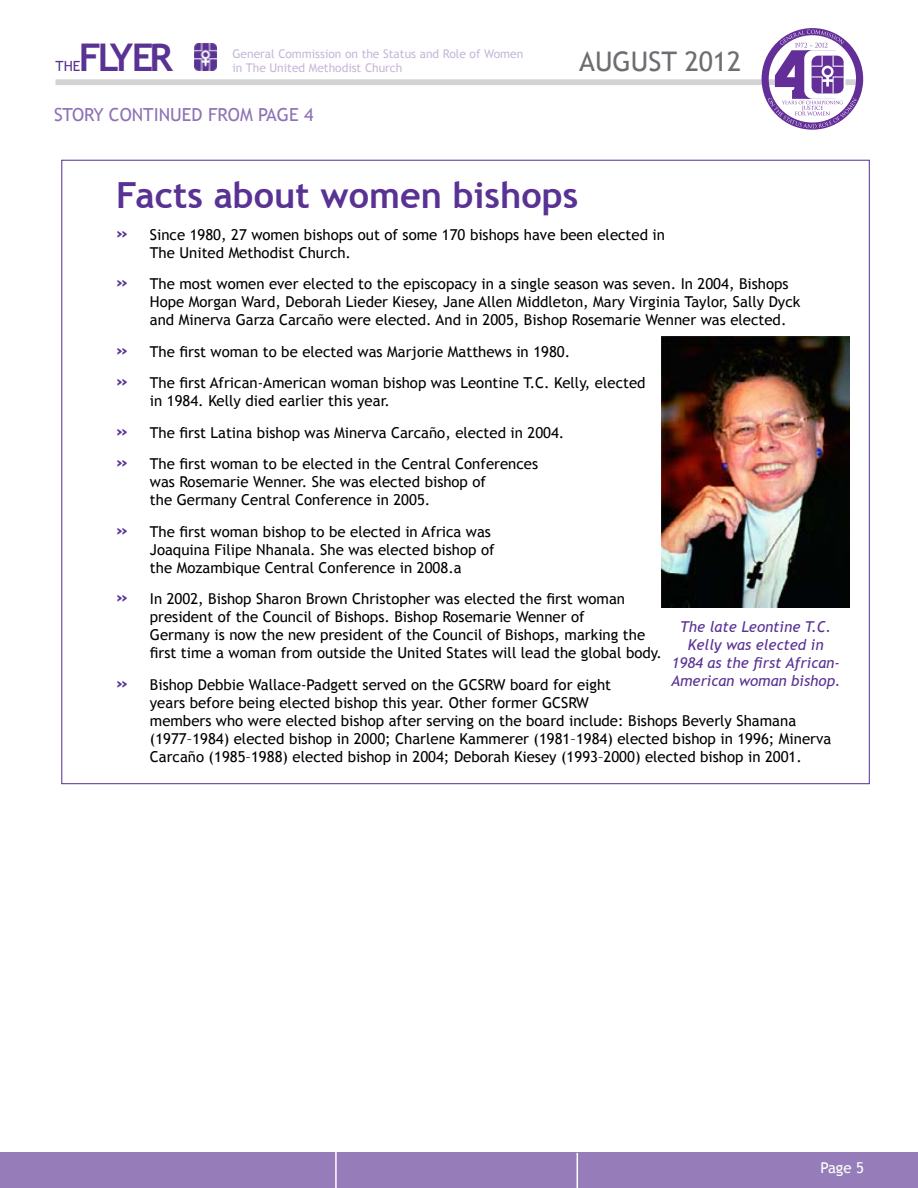
<style>
.page{position:relative;width:918px;height:1188px;background:#fff}
.page>*{position:absolute;margin:0;border:0;box-sizing:border-box;transform-origin:0 0}
.t1{font:700 38.1px "Trebuchet MS";letter-spacing:-.09em;color:#593294}
.t2{font:700 36px "Trebuchet MS";color:#593294}
.t3{font:27px "Trebuchet MS";color:#6d6e71}
.t4{font:18px "Trebuchet MS";color:#8d72b5}
.t5{font:15px/18px "Trebuchet MS";color:#000}
.t6{font:italic 15px/18px "Trebuchet MS";color:#593294;text-align:center}
.t7{font:15px "Trebuchet MS";color:#fff}
.t8{font:14.1px "Trebuchet MS";color:#593294}
.t9{font:12px/14.4px "Trebuchet MS";color:#c6b8d9}
.s1{font-weight:700;font-size:21px;color:#593294}
</style>
<div class="page">
<img style="left:194px;top:43px;width:23px;height:27px">
<div style="left:56px;top:79px;width:807px;height:6px;background:#d1d3d4"></div>
<div style="left:0;top:1153px;width:918px;height:35px;background:#967dba"></div>
<svg style="left:762px;top:28px;width:101px;height:102px"></svg>
<hr style="left:335px;top:1151px;width:2px;height:37px;background:#fff">
<hr style="left:577px;top:1153px;width:1px;height:35px;background:#fff">
<img style="left:662px;top:336px;width:188px;height:272px">
<h1 class="t1" style="left:79px;top:34px;width:96px">Flyer</h1>
<p class="t9" style="left:232px;top:46px;width:292px">General Commission on the Status and Role of Women in The United Methodist Church</p>
<h3 class="t3" style="left:579px;top:46px;width:33px">Augus</h3>
<h3 class="t3" style="left:661px;top:46px;width:81px">t 2012</h3>
<p class="t8" style="left:56px;top:58px;width:26px">the</p>
<p class="t4" style="left:54px;top:104px;width:261px">Story Continued From PAGE 4</p>
<h2 class="t2" style="left:116px;top:173px;width:464px">Facts about women bishops</h2>
<p class="t5" style="left:150px;top:226px;width:517px;text-indent:-34px"><span class="s1">»</span> Since 1980, 27 women bishops out of some 170 bishops have been elected in<br>The United Methodist Church.</p>
<p class="t5" style="left:150px;top:275px;width:652px;text-indent:-34px"><span class="s1">»</span> The most women ever elected to the episcopacy in a single season was seven. I n 2004, Bishops<br>Hope Morgan Ward, Deborah Lieder Kiesey, Jane Allen Middleton, Mary Virginia Taylor, Sally Dyck and Minerva Garza Carcaño were elected. And in 2005, Bishop Rosemarie Wenner was elected.</p>
<p class="t5" style="left:116px;top:336px;width:531px;line-height:31.5px"><span class="s1">»</span> The first woman to be elected was Marjorie Matthews in 1980.<br><span class="s1">»</span> The first African-American woman bishop was Leontine T.C. Kelly, elected</p>
<p class="t5" style="left:116px;top:386px;width:450px;line-height:31.5px;text-indent:34px">in 1984. Kelly died earlier this year.<br><span class="s1">»</span> The first Latina bishop was Minerva Carcaño, elected in 2004. <span class="s1">»</span> The first woman to be elected in the Central Conferences</p>
<p class="t5" style="left:150px;top:473px;width:338px">was Rosemarie Wenner. She was elected bishop of the Germany Central Conference in 2005.</p>
<p class="t5" style="left:150px;top:523px;width:346px;text-indent:-34px"><span class="s1">»</span> The first woman bishop to be elected in Africa was<br>Joaquina Filipe Nhanala. She was elected bishop of the Mozambique Central Conference in 2008.a</p>
<p class="t5" style="left:150px;top:590px;width:513px;text-indent:-34px"><span class="s1">»</span> In 2002, Bishop Sharon Brown Christopher was elected the first woman president of the Council of Bishops. Bishop Rosemarie Wenner of<br>Germany is now the new president of the Council of Bishops, marking the first time a woman from outside the United States will lead the global body.</p>
<p class="t5" style="left:150px;top:676px;width:683px;text-indent:-34px"><span class="s1">»</span> Bishop Debbie Wallace-Padgett served on the GCSRW board for eight<br>years before being elected bishop this year. Other former GCSRW<br>members who were elected bishop after serving on the board include: Bishops Beverly Shamana (1977–1984) elected bishop in 2000; Charlene Kammerer (1981–1984) elected bishop in 1996; Minerva Carcaño (1985–1988) elected bishop in 2004; Deborah Kiesey (1993–2000) elected bishop in 2001.</p>
<p class="t6" style="left:671px;top:618px;width:171px">The late Leontine T.C.<br>Kelly was elected in<br>1984 as the first African-<br>American woman bishop.</p>
<p class="t7" style="left:820px;top:1159px;width:45px">Page 5</p>
</div>
